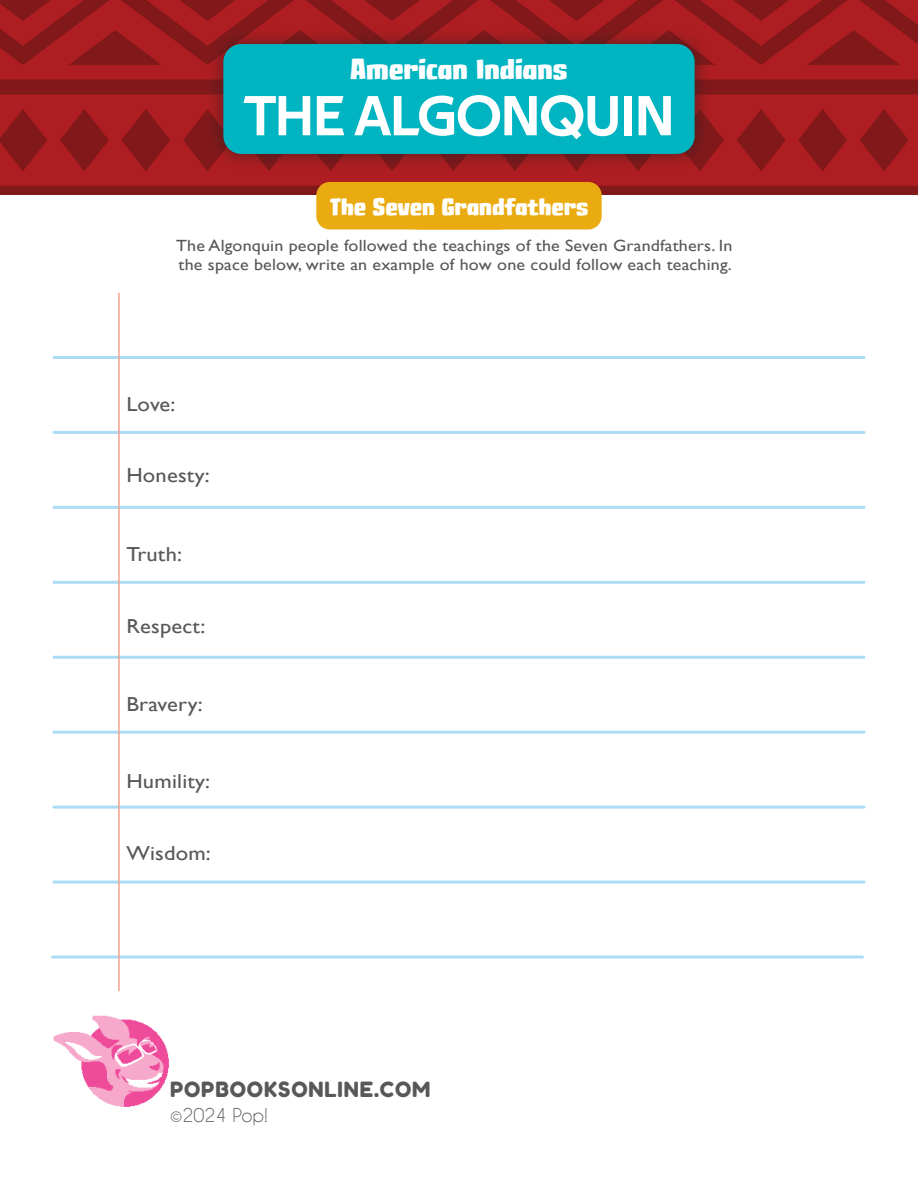
<style>
.page{position:relative;width:918px;height:1188px;background:#fff}
.page>*{position:absolute;margin:0;border:0;box-sizing:border-box;transform-origin:0 0}
.book_title{font:57px "Techna Sans";letter-spacing:-.01em;color:#fff}
.series_title{font:800 27px "CC Mega City Downtown";letter-spacing:-.005em;color:#fff}
.activity{font:800 22.5px "CC Mega City Downtown";letter-spacing:-.01em;color:#fff}
.t1{font:21px "Fredoka One";letter-spacing:.04em;color:#57585a}
.Directions{font:20.25px "Gill Sans";letter-spacing:.01em;color:#57585a;scale:1.11 1}
.t2{font:18px "Caviar Dreams";color:#57585a}
.Directions-2{font:16.2px/19.5px "Gill Sans";letter-spacing:.01em;color:#57585a;scale:1.11 1}
</style>
<div class="page">
<img style="left:0;top:0;width:918px;height:194px">
<img style="left:53px;top:1015px;width:116px;height:92px">
<hr style="left:54px;top:356px;width:810px;height:3px;background:#aadcf6">
<hr style="left:54px;top:431px;width:810px;height:3px;background:#aadcf6">
<hr style="left:54px;top:506px;width:810px;height:3px;background:#aadcf6">
<hr style="left:54px;top:581px;width:810px;height:3px;background:#aadcf6">
<hr style="left:54px;top:656px;width:810px;height:3px;background:#aadcf6">
<hr style="left:54px;top:731px;width:810px;height:3px;background:#aadcf6">
<hr style="left:54px;top:806px;width:810px;height:3px;background:#aadcf6">
<hr style="left:54px;top:881px;width:810px;height:3px;background:#aadcf6">
<hr style="left:52px;top:956px;width:810px;height:2px;background:#aadcf6">
<hr style="left:118px;top:293px;width:2px;height:698px;background:#f6a18d">
<div style="left:207px;top:28px;width:504px;height:142px;background:#231f20;opacity:.6"></div>
<div style="left:223px;top:44px;width:472px;height:110px;background:#00b4c1;border-radius:18px"></div>
<div style="left:316px;top:182px;width:286px;height:48px;background:#eaab11;border-radius:14px"></div>
<p class="series_title" style="left:350px;top:57px;width:219px">American Indians</p>
<p class="book_title" style="left:244px;top:82px;width:432px">THE ALGONQUIN</p>
<p class="activity" style="left:330px;top:197px;width:260px">The Seven Grandfathers</p>
<h3 class="activity" style="left:419px;top:197px;width:82px">Writing</h3>
<p class="Directions-2" style="left:176px;top:235px;width:503px">The Algonquin people followed the teachings of the Seven Grandfathers. In the space below, write an example of how one could follow each teaching.</p>
<p class="Directions" style="left:126px;top:392px;width:46px">Love:</p>
<p class="Directions" style="left:126px;top:463px;width:77px">Honesty:</p>
<p class="Directions" style="left:126px;top:542px;width:52px">Truth:</p>
<p class="Directions" style="left:126px;top:614px;width:73px">Respect:</p>
<p class="Directions" style="left:126px;top:692px;width:70px">Bravery:</p>
<p class="Directions" style="left:126px;top:770px;width:77px">Humility:</p>
<p class="Directions" style="left:126px;top:842px;width:78px">Wisdom:</p>
<p class="t1" style="left:170px;top:1077px;width:262px">POPBOOKSONLINE.COM</p>
<p class="t2" style="left:170px;top:1105px;width:100px">©2024 Pop!</p>
</div>
